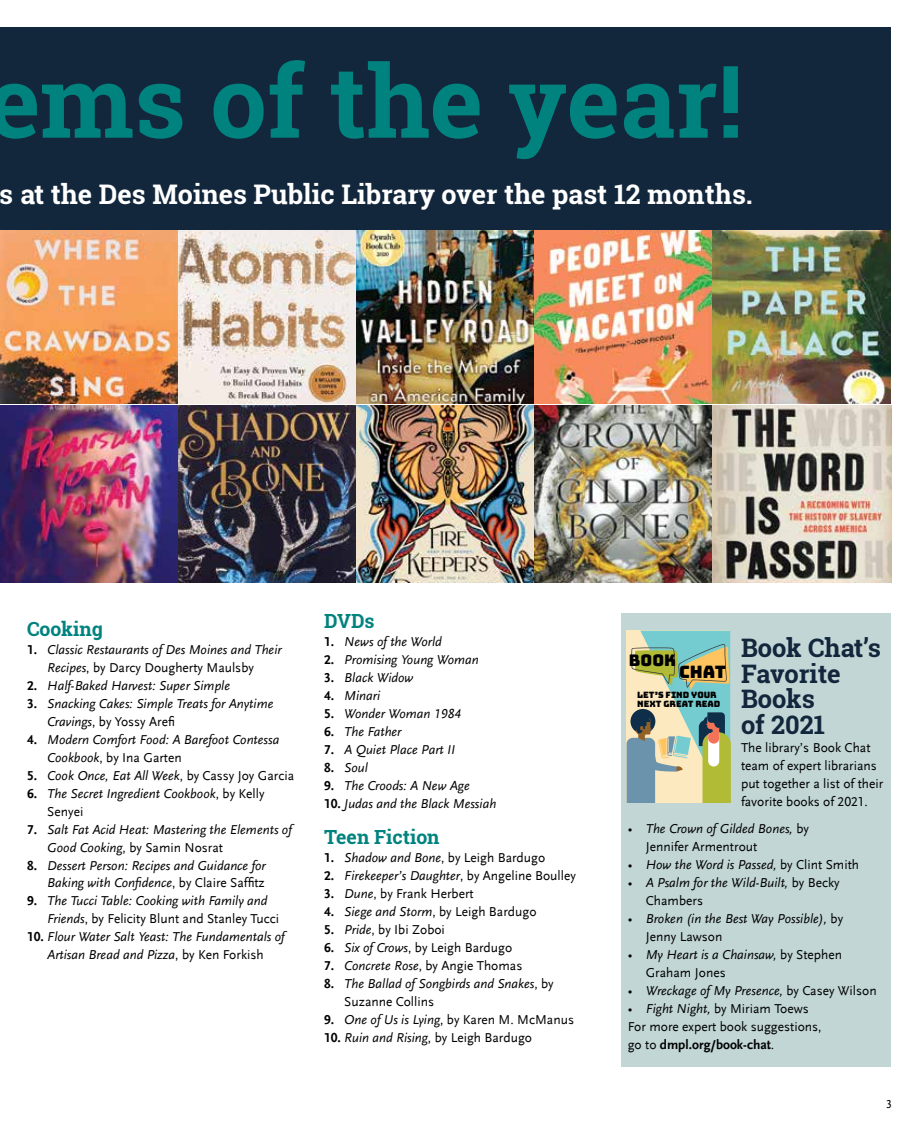
<style>
.page{position:relative;width:918px;height:1134px;background:#fff}
.page>*{position:absolute;margin:0;border:0;box-sizing:border-box;transform-origin:0 0}
.t1{font:700 100.5px "Roboto Slab";color:#00837e}
.t2{font:700 27px "Roboto Slab";color:#fff}
.t3{font:700 25.5px/25.5px "Roboto Slab";color:#12263c}
.t4{font:700 19.5px "Roboto Slab";color:#00837e}
.t5{font:17.1px "Bungee";color:#000}
.t6{font:16.05px "Bungee";color:#000}
.t7{font:italic 13.5px/18px "Scala Sans LF";color:#000}
.t8{font:13.5px/18px "Scala Sans LF";color:#000}
.t9{font:12px "Scala Sans LF";color:#000}
.t10{font:8.7px/8.7px "Bungee";color:#000}
.s1{font-weight:700;font-style:normal}
.s2{font-style:normal}
.s3{font-weight:700}
.s4{font-style:italic}
</style>
<div class="page">
<img style="left:0;top:230px;width:892px;height:352px">
<div style="left:0;top:27px;width:891px;height:203px;background:#12263c"></div>
<div style="left:621px;top:613px;width:270px;height:454px;background:#c2d6d6"></div>
<svg style="left:627px;top:631px;width:103px;height:172px"></svg>
<h1 class="t1" style="left:-13px;top:32px;width:757px">ems of the year!</h1>
<h2 class="t2" style="left:0;top:175px;width:754px">s at the Des Moines Public Library over the past 12 months.</h2>
<h3 class="t4" style="left:27px;top:615px;width:77px">Cooking</h3>
<p class="t7" style="left:27px;top:640px;width:256px;text-align:center"><span class="s1">1.</span> Classic Restaurants of Des Moines and Their<br>Recipes<span class="s2">, by Darcy Dougherty Maulsby</span></p>
<p class="t7" style="left:27px;top:676px;width:205px"><span class="s1">2.</span> Half-Baked Harvest: Super Simple</p>
<p class="t7" style="left:47px;top:694px;width:228px;text-indent:-20px"><span class="s1">3.</span> Snacking Cakes: Simple Treats for Anytime<br>Cravings<span class="s2">, by Yossy Arefi</span></p>
<p class="t7" style="left:47px;top:730px;width:234px;text-indent:-20px"><span class="s1">4.</span> Modern Comfort Food: A Barefoot Contessa<br>Cookbook<span class="s2">, by Ina Garten</span></p>
<p class="t7" style="left:27px;top:766px;width:269px"><span class="s1">5.</span> Cook Once, Eat All Week<span class="s2">, by Cassy Joy Garcia</span></p>
<p class="t7" style="left:47px;top:784px;width:219px;text-indent:-20px"><span class="s1">6.</span> The Secret Ingredient Cookbook<span class="s2">, by Kelly<br>Senyei</span></p>
<p class="t7" style="left:47px;top:820px;width:246px;text-indent:-20px"><span class="s1">7.</span> Salt Fat Acid Heat: Mastering the Elements of<br>Good Cooking<span class="s2">, by Samin Nosrat</span></p>
<p class="t7" style="left:27px;top:856px;width:240px;text-align:right"><span class="s1">8.</span> Dessert Person: Recipes and Guidance for<br>Baking with Confidence<span class="s2">, by Claire Saffitz</span></p>
<p class="t7" style="left:47px;top:892px;width:233px;text-indent:-20px"><span class="s1">9.</span> The Tucci Table: Cooking with Family and<br>Friends<span class="s2">, by Felicity Blunt and Stanley Tucci</span></p>
<p class="t7" style="left:27px;top:928px;width:259px;text-align:center"><span class="s1">10.</span> Flour Water Salt Yeast: The Fundamentals of<br>Artisan Bread and Pizza<span class="s2">, by Ken Forkish</span></p>
<h3 class="t4" style="left:324px;top:607px;width:52px">DVDs</h3>
<p class="t7" style="left:324px;top:633px;width:119px"><span class="s1">1.</span> News of the World</p>
<p class="t7" style="left:324px;top:651px;width:156px"><span class="s1">2.</span> Promising Young Woman</p>
<p class="t7" style="left:324px;top:669px;width:91px"><span class="s1">3.</span> Black Widow</p>
<p class="t7" style="left:324px;top:687px;width:58px"><span class="s1">4.</span> Minari</p>
<p class="t7" style="left:324px;top:705px;width:138px"><span class="s1">5.</span> Wonder Woman 1984</p>
<p class="t7" style="left:324px;top:723px;width:79px"><span class="s1">6.</span> The Father</p>
<p class="t7" style="left:324px;top:741px;width:133px"><span class="s1">7.</span> A Quiet Place Part II</p>
<p class="t7" style="left:324px;top:759px;width:46px"><span class="s1">8.</span> Soul</p>
<p class="t7" style="left:324px;top:777px;width:147px"><span class="s1">9.</span> The Croods: A New Age</p>
<p class="t7" style="left:324px;top:795px;width:174px"><span class="s1">10.</span> Judas and the Black Messiah</p>
<h3 class="t4" style="left:324px;top:823px;width:117px">Teen Fiction</h3>
<p class="t8" style="left:324px;top:849px;width:223px"><span class="s3">1.</span> <span class="s4">Shadow and Bone</span>, by Leigh Bardugo</p>
<p class="t7" style="left:324px;top:867px;width:253px"><span class="s1">2.</span> Firekeeper’s Daughter<span class="s2">, by Angeline Boulley</span></p>
<p class="t8" style="left:324px;top:885px;width:151px"><span class="s3">3.</span> <span class="s4">Dune</span>, by Frank Herbert</p>
<p class="t8" style="left:324px;top:903px;width:214px"><span class="s3">4.</span> <span class="s4">Siege and Storm</span>, by Leigh Bardugo</p>
<p class="t8" style="left:324px;top:921px;width:122px"><span class="s3">5.</span> <span class="s4">Pride</span>, by Ibi Zoboi</p>
<p class="t8" style="left:324px;top:939px;width:190px"><span class="s3">6.</span> <span class="s4">Six of Crows</span>, by Leigh Bardugo</p>
<p class="t8" style="left:324px;top:957px;width:200px"><span class="s3">7.</span> <span class="s4">Concrete Rose</span>, by Angie Thomas</p>
<p class="t7" style="left:344px;top:975px;width:211px;text-indent:-20px"><span class="s1">8.</span> The Ballad of Songbirds and Snakes<span class="s2">, by<br>Suzanne Collins</span></p>
<p class="t8" style="left:324px;top:1011px;width:252px"><span class="s3">9.</span> <span class="s4">One of Us is Lying</span>, by Karen M. McManus</p>
<p class="t8" style="left:324px;top:1029px;width:210px"><span class="s3">10.</span> <span class="s4">Ruin and Rising</span>, by Leigh Bardugo</p>
<h3 class="t3" style="left:741px;top:635px;width:142px">Book Chat’s<br>Favorite<br>Books<br>of 2021</h3>
<p class="t8" style="left:741px;top:739px;width:144px">The library’s Book Chat team of expert librarians put together a list of their favorite books of 2021.</p>
<p class="t7" style="left:646px;top:820px;width:165px;text-indent:-18px">• The Crown of Gilded Bones, <span class="s2">by<br>Jennifer Armentrout</span></p>
<p class="t7" style="left:628px;top:856px;width:233px">• How the Word is Passed, <span class="s2">by Clint Smith</span></p>
<p class="t7" style="left:646px;top:874px;width:195px;text-indent:-18px">• A Psalm for the Wild-Built, <span class="s2">by Becky<br>Chambers</span></p>
<p class="t7" style="left:646px;top:910px;width:199px;text-indent:-18px">• Broken (in the Best Way Possible), <span class="s2">by<br>Jenny Lawson</span></p>
<p class="t7" style="left:646px;top:946px;width:198px;text-indent:-18px">• My Heart is a Chainsaw, <span class="s2">by Stephen<br>Graham Jones</span></p>
<p class="t7" style="left:628px;top:982px;width:250px">• Wreckage of My Presence, <span class="s2">by Casey Wilson</span></p>
<p class="t8" style="left:628px;top:1000px;width:195px"><span class="s4">• Fight Night,</span> by Miriam Toews<br>For more expert book suggestions, go to <span class="s3">dmpl.org/book-chat</span>.</p>
<p class="t6" style="left:629px;top:652px;width:49px">BOOK</p>
<p class="t5" style="left:679px;top:662px;width:48px">CHAT</p>
<p class="t10" style="left:637px;top:691px;width:85px">LET’S FIND YOUR<br>NEXT GREAT READ</p>
<p class="t9" style="left:886px;top:1097px;width:7px">3</p>
</div>
